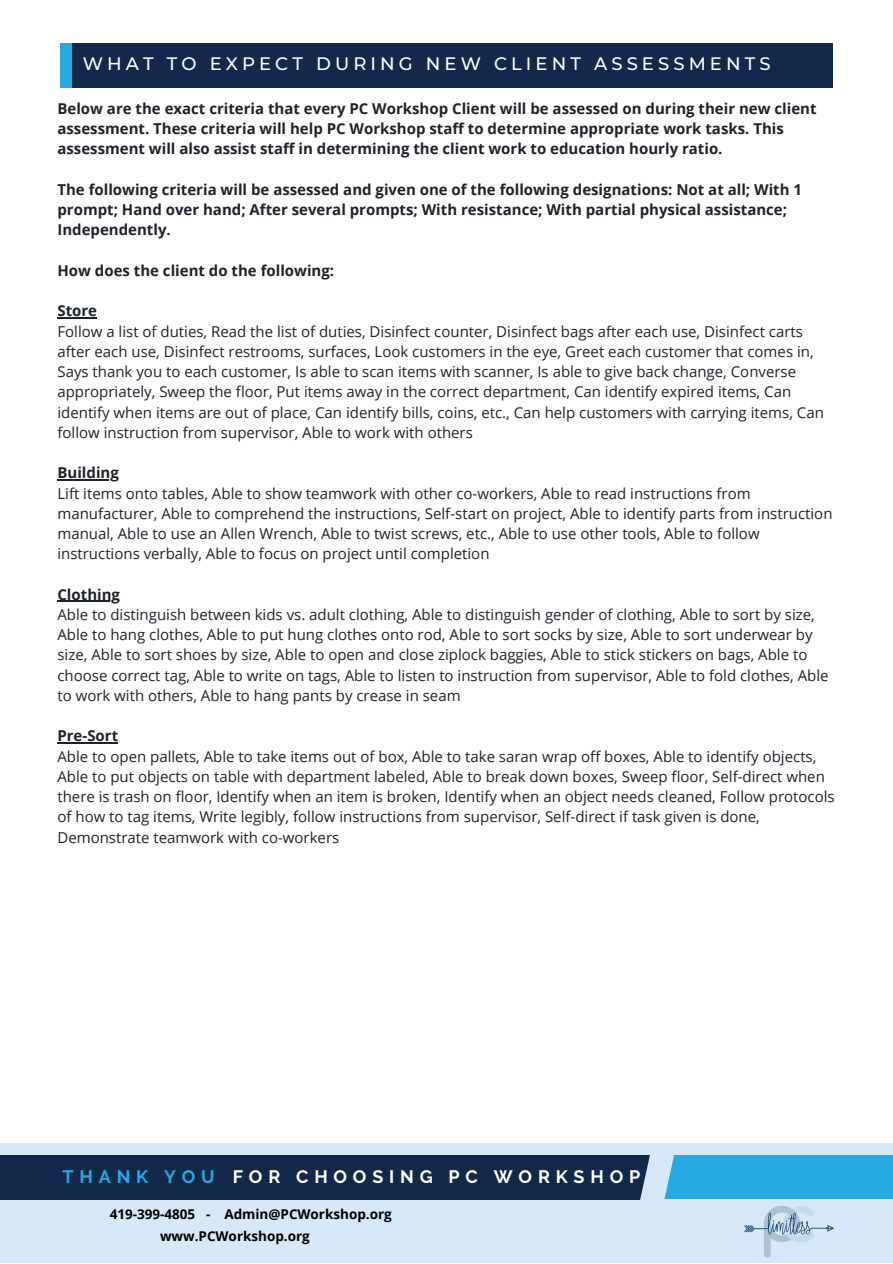
<style>
.page{position:relative;width:893px;height:1264px;background:#fff}
.page>*{position:absolute;margin:0;border:0;box-sizing:border-box;transform-origin:0 0}
.t1{font:500 18px "Montserrat";letter-spacing:.23em;color:#fff}
.t2{font:700 18px "Raleway";letter-spacing:.32em;color:#fff}
.t3{font:700 18px "Raleway";letter-spacing:.32em;color:#25aae1}
.t4{font:15px/20.2px "Open Sans";color:#1e232b}
.t5{font:700 15px/20.2px "Open Sans";color:#1e232b}
.t6{font:700 13.5px "Open Sans";color:#000}
</style>
<div class="page">
<div style="left:0;top:1143px;width:892px;height:119px;background:#d7e9f8"></div>
<div style="left:0;top:1154px;width:655px;height:45px;background:#13294b"></div>
<div style="left:652px;top:1154px;width:240px;height:44px;background:#25aae1"></div>
<div style="left:60px;top:44px;width:18px;height:44px;background:#25aae1"></div>
<div style="left:72px;top:44px;width:760px;height:44px;background:#13294b"></div>
<svg style="left:623px;top:1154px;width:68px;height:46px"></svg>
<img style="left:742px;top:1198px;width:95px;height:59px">
<hr style="left:57px;top:317px;width:40px;height:1px;background:#1e232b">
<hr style="left:57px;top:479px;width:62px;height:1px;background:#1e232b">
<hr style="left:57px;top:601px;width:63px;height:1px;background:#1e232b">
<hr style="left:57px;top:742px;width:61px;height:1px;background:#1e232b">
<p class="t1" style="left:83px;top:53px;width:689px">WHAT TO EXPECT DURING NEW CLIENT ASSESSMENTS</p>
<p class="t5" style="left:57px;top:98px;width:760px">Below are the exact criteria that every PC Workshop Client will be assessed on during their new client assessment. These criteria will help PC Workshop staff to determine appropriate work tasks. This assessment will also assist staff in determining the client work to education hourly ratio.</p>
<p class="t5" style="left:57px;top:179px;width:746px">The following criteria will be assessed and given one of the following designations: Not at all; With 1 prompt; Hand over hand; After several prompts; With resistance; With partial physical assistance;<br>Independently.</p>
<p class="t5" style="left:57px;top:260px;width:278px">How does the client do the following:</p>
<p class="t5" style="left:57px;top:300px;width:41px">Store</p>
<p class="t4" style="left:57px;top:320px;width:767px">Follow a list of duties, Read the list of duties, Disinfect counter, Disinfect bags after each use, Disinfect carts after each use, Disinfect restrooms, surfaces, Look customers in the eye, Greet each customer that comes in, Says thank you to each customer, Is able to scan items with scanner, Is able to give back change, Converse appropriately, Sweep the floor, Put items away in the correct department, Can identify expired items, Can identify when items are out of place, Can identify bills, coins, etc., Can help customers with carrying items, Can follow instruction from supervisor, Able to work with others</p>
<p class="t5" style="left:57px;top:462px;width:63px">Building</p>
<p class="t4" style="left:57px;top:482px;width:776px">Lift items onto tables, Able to show teamwork with other co-workers, Able to read instructions from manufacturer, Able to comprehend the instructions, Self-start on project, Able to identify parts from instruction manual, Able to use an Allen Wrench, Able to twist screws, etc., Able to use other tools, Able to follow instructions verbally, Able to focus on project until completion</p>
<p class="t5" style="left:57px;top:583px;width:64px">Clothing</p>
<p class="t4" style="left:57px;top:604px;width:772px">Able to distinguish between kids vs. adult clothing, Able to distinguish gender of clothing, Able to sort by size, Able to hang clothes, Able to put hung clothes onto rod, Able to sort socks by size, Able to sort underwear by size, Able to sort shoes by size, Able to open and close ziplock baggies, Able to stick stickers on bags, Able to choose correct tag, Able to write on tags, Able to listen to instruction from supervisor, Able to fold clothes, Able to work with others, Able to hang pants by crease in seam</p>
<p class="t5" style="left:57px;top:725px;width:62px">Pre-Sort</p>
<p class="t4" style="left:57px;top:745px;width:778px">Able to open pallets, Able to take items out of box, Able to take saran wrap off boxes, Able to identify objects, Able to put objects on table with department labeled, Able to break down boxes, Sweep floor, Self-direct when there is trash on floor, Identify when an item is broken, Identify when an object needs cleaned, Follow protocols of how to tag items, Write legibly, follow instructions from supervisor, Self-direct if task given is done, Demonstrate teamwork with co-workers</p>
<p class="t3" style="left:63px;top:1165px;width:153px">THANK YOU</p>
<p class="t2" style="left:233px;top:1165px;width:409px">FOR CHOOSING PC WORKSHOP</p>
<p class="t6" style="left:110px;top:1204px;width:283px">419-399-4805 - Admin@PCWorkshop.org</p>
<p class="t6" style="left:160px;top:1226px;width:151px">www.PCWorkshop.org</p>
</div>
